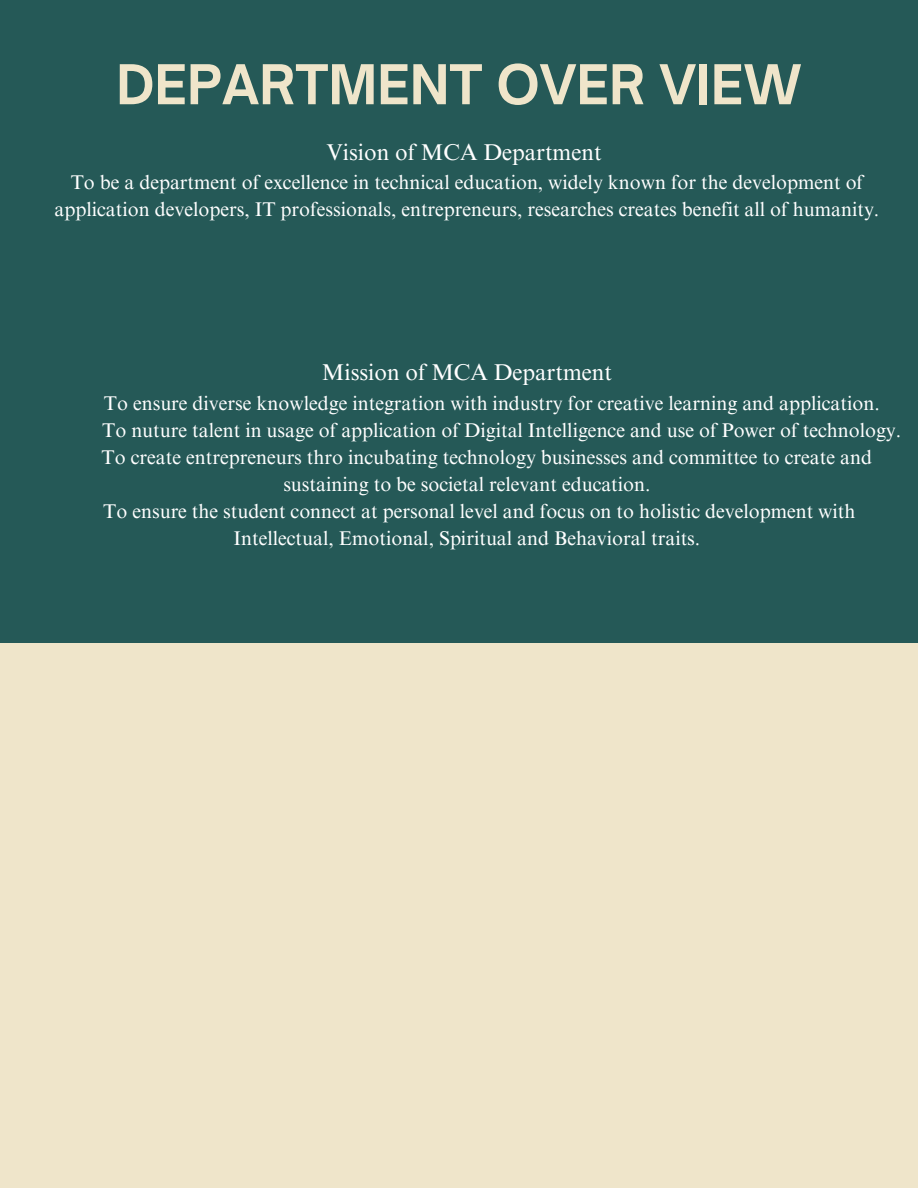
<style>
.page{position:relative;width:918px;height:1188px;background:#efe5ca}
.page>*{position:absolute;margin:0;border:0;box-sizing:border-box;transform-origin:0 0}
.t1{font:700 52.5px "Open Sauce One";color:#efe5ca}
.t2{font:22.8px "Times NRMT Pro";color:#fff}
.t3{font:19.8px/27px "Times NRMT Pro";color:#fff}
</style>
<div class="page">
<div style="left:0;top:0;width:918px;height:642px;background:#255957"></div>
<h1 class="t1" style="left:116px;top:52px;width:687px">DEPARTMENT OVER VIEW</h1>
<p class="t2" style="left:327px;top:144px;width:277px">Vision of MCA Department</p>
<p class="t3" style="left:55px;top:171px;width:826px;text-align:center">To be a department of excellence in technical education, widely known for the development of application developers, IT professionals, entrepreneurs, researches creates benefit all of humanity.</p>
<p class="t2" style="left:322px;top:364px;width:292px">Mission of MCA Department</p>
<p class="t3" style="left:104px;top:392px;width:777px">To ensure diverse knowledge integration with industry for creative learning and application.</p>
<p class="t3" style="left:102px;top:419px;width:801px">To nuture talent in usage of application of Digital Intelligence and use of Power of technology.</p>
<p class="t3" style="left:283px;top:446px;width:590px;text-indent:-182px">To create entrepreneurs thro incubating technology businesses and committee to create and sustaining to be societal relevant education.</p>
<p class="t3" style="left:234px;top:500px;width:623px;text-indent:-130px">To ensure the student connect at personal level and focus on to holistic development with<br>Intellectual, Emotional, Spiritual and Behavioral traits.</p>
</div>
